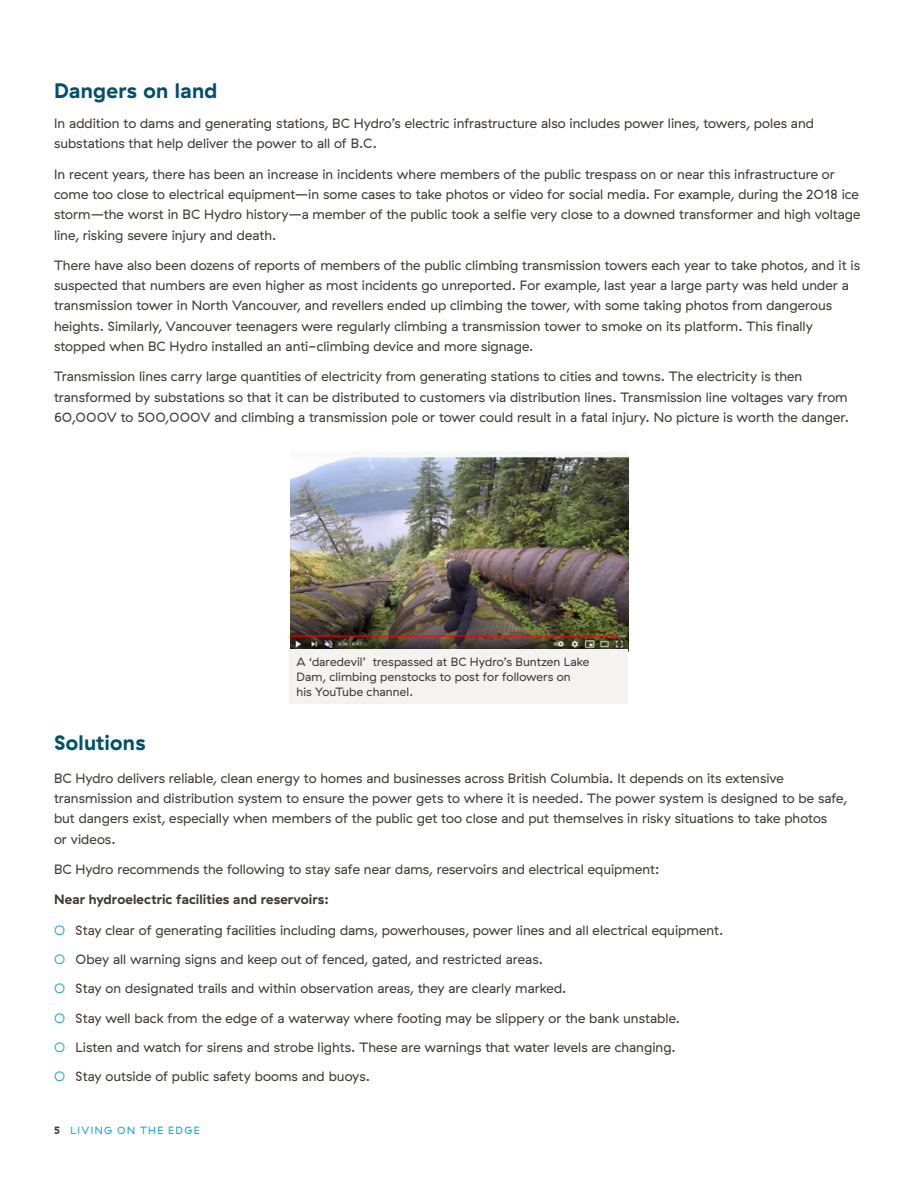
<style>
.page{position:relative;width:918px;height:1188px;background:#fff}
.page>*{position:absolute;margin:0;border:0;box-sizing:border-box;transform-origin:0 0}
.t1{font:700 21px "GT Haptik";letter-spacing:.015em;color:#004f6c}
.t2{font:13.5px/20.2px "GT Haptik";letter-spacing:.005em;color:#3e3935}
.t3{font:700 13.5px "GT Haptik";letter-spacing:.01em;color:#3e3935}
.t4{font:12px/15px "GT Haptik";letter-spacing:.005em;color:#3e3935}
.t5{font:10.5px "GT Haptik";letter-spacing:.135em;color:#10a3c8}
.s1{color:#10a3c8}
.s2{font-weight:700;color:#3e3935}
</style>
<div class="page">
<img style="left:290px;top:451px;width:338px;height:198px">
<div style="left:290px;top:649px;width:338px;height:55px;background:#f5f3f1"></div>
<h1 class="t1" style="left:54px;top:77px;width:165px">Dangers on land</h1>
<p class="t2" style="left:54px;top:114px;width:762px">In addition to dams and generating stations, BC Hydro’s electric infrastructure also includes power lines, towers, poles and substations that help deliver the power to all of B.C.</p>
<p class="t2" style="left:54px;top:164px;width:808px">In recent years, there has been an increase in incidents where members of the public trespass on or near this infrastructure or come too close to electrical equipment—in some cases to take photos or video for social media. For example, during the 2018 ice storm—the worst in BC Hydro history—a member of the public took a selfie very close to a downed transformer and high voltage line, risking severe injury and death.</p>
<p class="t2" style="left:54px;top:255px;width:807px">There have also been dozens of reports of members of the public climbing transmission towers each year to take photos, and it is suspected that numbers are even higher as most incidents go unreported. For example, last year a large party was held under a transmission tower in North Vancouver, and revellers ended up climbing the tower, with some taking photos from dangerous heights. Similarly, Vancouver teenagers were regularly climbing a transmission tower to smoke on its platform. This finally stopped when BC Hydro installed an anti-climbing device and more signage.</p>
<p class="t2" style="left:54px;top:367px;width:796px">Transmission lines carry large quantities of electricity from generating stations to cities and towns. The electricity is then transformed by substations so that it can be distributed to customers via distribution lines. Transmission line voltages vary from<br>60,000V to 500,000V and climbing a transmission pole or tower could result in a fatal injury. No picture is worth the danger.</p>
<p class="t4" style="left:296px;top:654px;width:294px">A ‘daredevil’ trespassed at BC Hydro’s Buntzen Lake<br>Dam, climbing penstocks to post for followers on<br>his YouTube channel.</p>
<h1 class="t1" style="left:54px;top:730px;width:93px">Solutions</h1>
<p class="t2" style="left:54px;top:768px;width:795px">BC Hydro delivers reliable, clean energy to homes and businesses across British Columbia. It depends on its extensive transmission and distribution system to ensure the power gets to where it is needed. The power system is designed to be safe, but dangers exist, especially when members of the public get too close and put themselves in risky situations to take photos<br>or videos.</p>
<p class="t2" style="left:54px;top:859px;width:607px">BC Hydro recommends the following to stay safe near dams, reservoirs and electrical equipment:</p>
<p class="t3" style="left:54px;top:891px;width:276px">Near hydroelectric facilities and reservoirs:</p>
<p class="t2" style="left:54px;top:920px;width:671px"><span class="s1">○</span> Stay clear of generating facilities including dams, powerhouses, power lines and all electrical equipment.</p>
<p class="t2" style="left:54px;top:949px;width:491px"><span class="s1">○</span> Obey all warning signs and keep out of fenced, gated, and restricted areas.</p>
<p class="t2" style="left:54px;top:979px;width:514px"><span class="s1">○</span> Stay on designated trails and within observation areas, they are clearly marked.</p>
<p class="t2" style="left:54px;top:1008px;width:628px"><span class="s1">○</span> Stay well back from the edge of a waterway where footing may be slippery or the bank unstable.</p>
<p class="t2" style="left:54px;top:1037px;width:623px"><span class="s1">○</span> Listen and watch for sirens and strobe lights. These are warnings that water levels are changing.</p>
<p class="t2" style="left:54px;top:1066px;width:318px"><span class="s1">○</span> Stay outside of public safety booms and buoys.</p>
<p class="t5" style="left:54px;top:1124px;width:147px"><span class="s2">5</span> LIVING ON THE EDGE</p>
</div>
